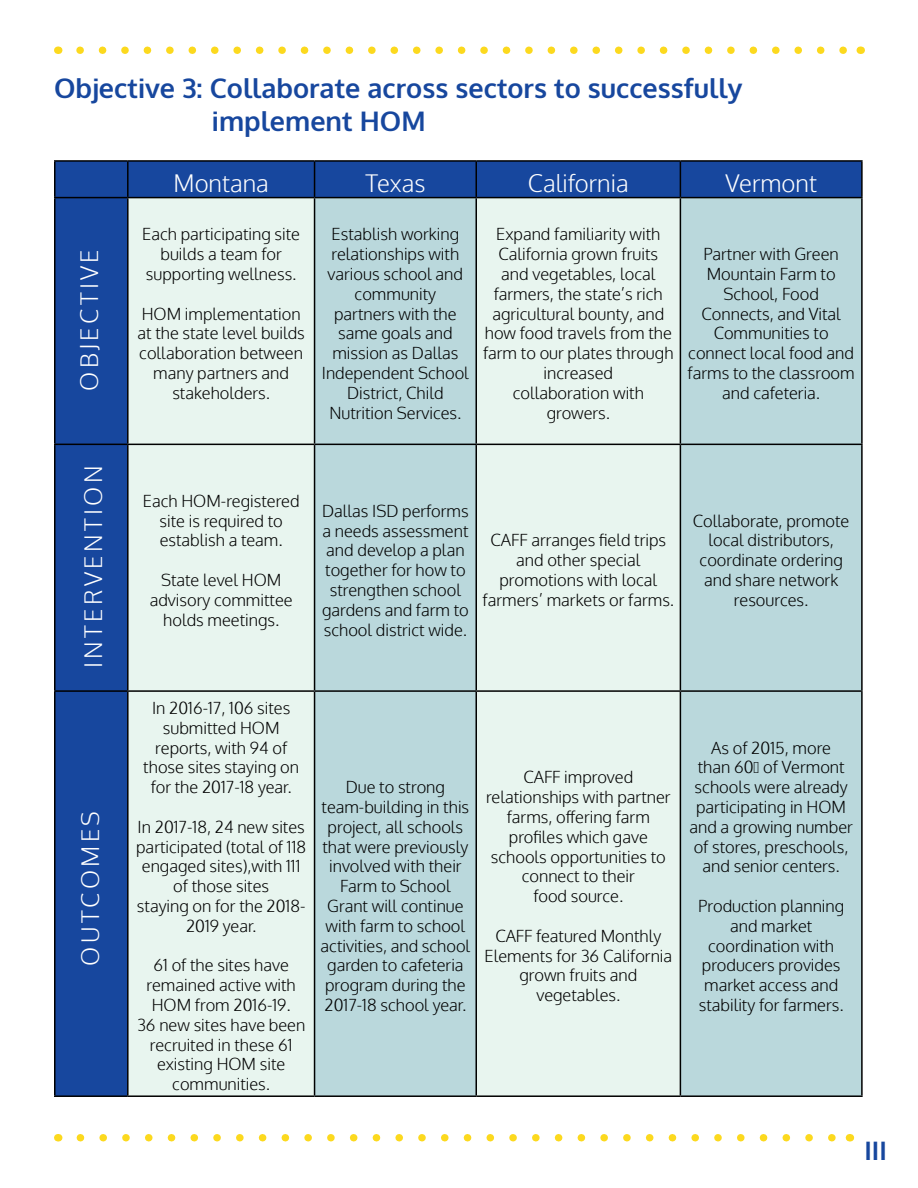
<style>
.page{position:relative;width:918px;height:1188px;background:#fff}
.page>*{position:absolute;margin:0;border:0;box-sizing:border-box;transform-origin:0 0}
.t1{font:700 27px/32.4px "Oxygen";color:#17479e}
.t2{font:700 25.5px "Oxygen";color:#17479e}
.t3{font:300 24px "Oxygen";letter-spacing:.13em;color:#fff}
.t4{font:300 24px "Oxygen";color:#fff}
.t5{font:300 16.5px/19.8px "Oxygen";color:#000;text-align:center}
</style>
<div class="page">
<div style="left:56px;top:162px;width:805px;height:35px;background:#17479e"></div>
<div style="left:56px;top:198px;width:71px;height:897px;background:#17479e"></div>
<div style="left:129px;top:198px;width:185px;height:897px;background:#e8f5ef"></div>
<svg style="left:315px;top:198px;width:546px;height:897px;background:#cae2e2"></svg>
<hr style="left:54px;top:160px;width:74px;height:2px;background:#000">
<hr style="left:54px;top:162px;width:2px;height:35px;background:#000">
<hr style="left:128px;top:160px;width:187px;height:2px;background:#000">
<hr style="left:127px;top:162px;width:2px;height:35px;background:#000">
<hr style="left:315px;top:160px;width:161px;height:2px;background:#000">
<hr style="left:314px;top:162px;width:1px;height:35px;background:#000">
<hr style="left:476px;top:160px;width:204px;height:2px;background:#000">
<hr style="left:476px;top:162px;width:1px;height:35px;background:#000">
<hr style="left:680px;top:160px;width:183px;height:2px;background:#000">
<hr style="left:680px;top:162px;width:1px;height:35px;background:#000">
<hr style="left:861px;top:162px;width:2px;height:35px;background:#000">
<hr style="left:54px;top:197px;width:74px;height:1px;background:#000">
<hr style="left:54px;top:198px;width:2px;height:246px;background:#000">
<hr style="left:128px;top:197px;width:187px;height:1px;background:#000">
<hr style="left:127px;top:198px;width:2px;height:246px;background:#000">
<hr style="left:315px;top:197px;width:161px;height:1px;background:#000">
<hr style="left:314px;top:198px;width:1px;height:246px;background:#000">
<hr style="left:476px;top:197px;width:204px;height:1px;background:#000">
<hr style="left:476px;top:198px;width:1px;height:246px;background:#000">
<hr style="left:680px;top:197px;width:183px;height:1px;background:#000">
<hr style="left:680px;top:198px;width:1px;height:246px;background:#000">
<hr style="left:861px;top:198px;width:2px;height:246px;background:#000">
<hr style="left:54px;top:444px;width:74px;height:1px;background:#000">
<hr style="left:54px;top:445px;width:2px;height:245px;background:#000">
<hr style="left:128px;top:444px;width:187px;height:1px;background:#000">
<hr style="left:127px;top:445px;width:2px;height:245px;background:#000">
<hr style="left:315px;top:444px;width:161px;height:1px;background:#000">
<hr style="left:314px;top:445px;width:1px;height:245px;background:#000">
<hr style="left:476px;top:444px;width:204px;height:1px;background:#000">
<hr style="left:476px;top:445px;width:1px;height:245px;background:#000">
<hr style="left:680px;top:444px;width:183px;height:1px;background:#000">
<hr style="left:680px;top:445px;width:1px;height:245px;background:#000">
<hr style="left:861px;top:445px;width:2px;height:245px;background:#000">
<hr style="left:54px;top:690px;width:74px;height:2px;background:#000">
<hr style="left:54px;top:692px;width:2px;height:403px;background:#000">
<hr style="left:128px;top:690px;width:187px;height:2px;background:#000">
<hr style="left:127px;top:692px;width:2px;height:403px;background:#000">
<hr style="left:315px;top:690px;width:161px;height:2px;background:#000">
<hr style="left:314px;top:692px;width:1px;height:403px;background:#000">
<hr style="left:476px;top:690px;width:204px;height:2px;background:#000">
<hr style="left:476px;top:692px;width:1px;height:403px;background:#000">
<hr style="left:680px;top:690px;width:183px;height:2px;background:#000">
<hr style="left:680px;top:692px;width:1px;height:403px;background:#000">
<hr style="left:861px;top:692px;width:2px;height:403px;background:#000">
<hr style="left:54px;top:1095px;width:74px;height:2px;background:#000">
<hr style="left:128px;top:1095px;width:187px;height:2px;background:#000">
<hr style="left:315px;top:1095px;width:161px;height:2px;background:#000">
<hr style="left:476px;top:1095px;width:204px;height:2px;background:#000">
<hr style="left:680px;top:1095px;width:183px;height:2px;background:#000">
<svg style="left:80px;top:1134px;width:756px;height:8px"></svg>
<svg style="left:80px;top:46px;width:767px;height:8px"></svg>
<h1 class="t1" style="left:212px;top:73px;width:532px;text-indent:-158px">Objective 3: Collaborate across sectors to successfully implement HOM</h1>
<h3 class="t3" style="left:74px;top:391px;width:143px;rotate:-90deg">OBJECTIVE</h3>
<h3 class="t3" style="left:78px;top:668px;width:204px;rotate:-90deg">INTERVENTION</h3>
<h3 class="t3" style="left:75px;top:966px;width:156px;rotate:-90deg">OUTCOMES</h3>
<h3 class="t4" style="left:174px;top:168px;width:97px">Montana</h3>
<h3 class="t3" style="left:365px;top:168px;width:62px">Texas</h3>
<h3 class="t4" style="left:528px;top:168px;width:102px">California</h3>
<h3 class="t4" style="left:725px;top:168px;width:93px">Vermont</h3>
<p class="t5" style="left:142px;top:225px;width:159px">Each participating site builds a team for supporting wellness.</p>
<p class="t5" style="left:138px;top:304px;width:169px">HOM implementation at the state level builds collaboration between many partners and stakeholders.</p>
<p class="t5" style="left:322px;top:225px;width:149px">Establish working relationships with various school and community<br>partners with the same goals and mission as Dallas<br>Independent School<br>District, Child<br>Nutrition Services.</p>
<p class="t5" style="left:483px;top:225px;width:192px">Expand familiarity with<br>California grown fruits and vegetables, local farmers, the state’s rich agricultural bounty, and how food travels from the farm to our plates through increased<br>collaboration with growers.</p>
<p class="t5" style="left:688px;top:245px;width:169px">Partner with Green<br>Mountain Farm to<br>School, Food<br>Connects, and Vital<br>Communities to connect local food and farms to the classroom and cafeteria.</p>
<p class="t5" style="left:143px;top:492px;width:158px">Each HOM-registered site is required to establish a team.</p>
<p class="t5" style="left:150px;top:571px;width:144px">State level HOM advisory committee holds meetings.</p>
<p class="t5" style="left:322px;top:501px;width:148px">Dallas ISD performs a needs assessment and develop a plan together for how to strengthen school gardens and farm to school district wide.</p>
<p class="t5" style="left:483px;top:531px;width:193px">CAFF arranges field trips and other special promotions with local farmers’ markets or farms.</p>
<p class="t5" style="left:693px;top:511px;width:158px">Collaborate, promote local distributors, coordinate ordering and share network resources.</p>
<p class="t5" style="left:143px;top:699px;width:157px">In 2016-17, 106 sites submitted HOM reports, with 94 of those sites staying on for the 2017-18 year.</p>
<p class="t5" style="left:136px;top:817px;width:171px">In 2017-18, 24 new sites participated (total of 118 engaged sites),with 111 of those sites<br>staying on for the 2018-<br>2019 year.</p>
<p class="t5" style="left:137px;top:956px;width:170px">61 of the sites have remained active with<br>HOM from 2016-19.<br>36 new sites have been recruited in these 61 existing HOM site communities.</p>
<p class="t5" style="left:321px;top:778px;width:151px">Due to strong team-building in this project, all schools that were previously involved with their<br>Farm to School<br>Grant will continue with farm to school activities, and school garden to cafeteria program during the<br>2017-18 school year.</p>
<p class="t5" style="left:486px;top:768px;width:186px">CAFF improved relationships with partner farms, offering farm profiles which gave schools opportunities to connect to their<br>food source.</p>
<p class="t5" style="left:484px;top:926px;width:189px">CAFF featured Monthly<br>Elements for 36 California grown fruits and vegetables.</p>
<p class="t5" style="left:689px;top:738px;width:165px">As of 2015, more<br>than 60% of Vermont schools were already participating in HOM and a growing number of stores, preschools, and senior centers.</p>
<p class="t5" style="left:698px;top:897px;width:148px">Production planning and market coordination with producers provides market access and stability for farmers.</p>
<h2 class="t2" style="left:864px;top:1135px;width:24px">III</h2>
</div>
